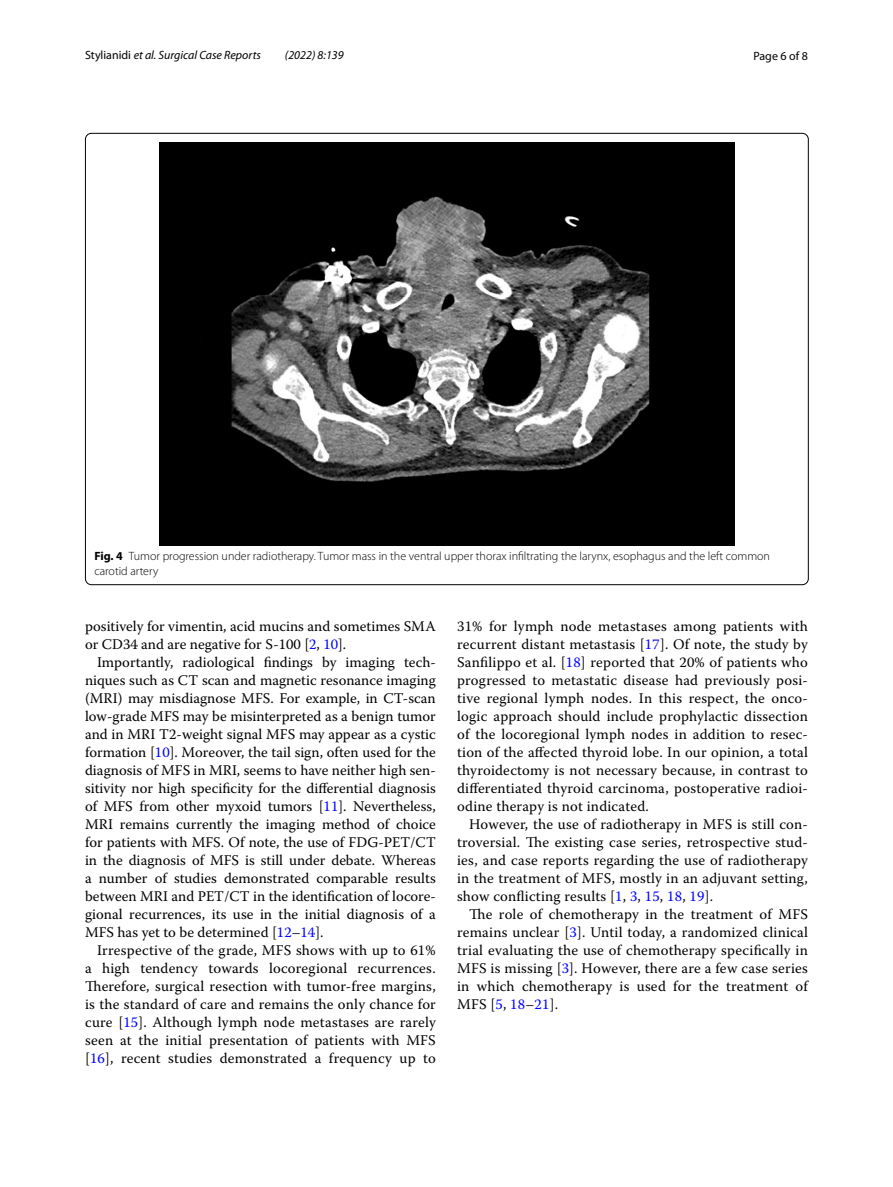
<style>
.page{position:relative;width:893px;height:1187px;background:#fff}
.page>*{position:absolute;margin:0;border:0;box-sizing:border-box;transform-origin:0 0}
.t1{font:14.7px/18px "Warnock Pro";letter-spacing:.015em;color:#000;text-align:justify}
.t2{font:300 12px/15px "Myriad Pro";color:#000}
.t3{font:italic 12px "Myriad Pro";color:#000}
.t4{font:12px "Myriad Pro";color:#000}
.s1{font-style:normal}
.s2{font-weight:700}
.s3{color:#00f}
</style>
<div class="page">
<img style="left:160px;top:142px;width:574px;height:403px">
<p class="t3" style="left:85px;top:48px;width:177px"><span class="s1">Stylianidi</span> et al. Surgical Case Reports</p>
<p class="t3" style="left:285px;top:48px;width:60px">(2022) 8:139</p>
<p class="t4" style="left:753px;top:48px;width:56px">Page 6 of 8</p>
<p class="t2" style="left:94px;top:549px;width:677px"><span class="s2">Fig. 4</span> Tumor progression under radiotherapy. Tumor mass in the ventral upper thorax infiltrating the larynx, esophagus and the left common carotid artery</p>
<p class="t1" style="left:85px;top:616px;width:352px">positively for vimentin, acid mucins and sometimes SMA or CD34 and are negative for S-100 [<span class="s3">2</span>, <span class="s3">10</span>].</p>
<p class="t1" style="left:85px;top:652px;width:352px;text-indent:12px">Importantly, radiological findings by imaging tech&shy;niques such as CT scan and magnetic resonance imaging (MRI) may misdiagnose MFS. For example, in CT-scan low-grade MFS may be misinterpreted as a benign tumor and in MRI T2-weight signal MFS may appear as a cystic formation [<span class="s3">10</span>]. Moreover, the tail sign, often used for the diagnosis of MFS in MRI, seems to have neither high sen&shy;sitivity nor high specificity for the differential diagnosis of MFS from other myxoid tumors [<span class="s3">11</span>]. Nevertheless, MRI remains currently the imaging method of choice for patients with MFS. Of note, the use of FDG-PET/CT in the diagnosis of MFS is still under debate. Whereas a number of studies demonstrated comparable results between MRI and PET/CT in the identification of locore&shy;gional recurrences, its use in the initial diagnosis of a MFS has yet to be determined [<span class="s3">12</span>–<span class="s3">14</span>].</p>
<p class="t1" style="left:85px;top:940px;width:352px;text-indent:12px">Irrespective of the grade, MFS shows with up to 61% a high tendency towards locoregional recurrences.<br>Therefore, surgical resection with tumor-free margins, is the standard of care and remains the only chance for cure [<span class="s3">15</span>]. Although lymph node metastases are rarely seen at the initial presentation of patients with MFS [<span class="s3">16</span>], recent studies demonstrated a frequency up to</p>
<p class="t1" style="left:457px;top:616px;width:352px">31% for lymph node metastases among patients with recurrent distant metastasis [<span class="s3">17</span>]. Of note, the study by Sanfilippo et al. [<span class="s3">18</span>] reported that 20% of patients who progressed to metastatic disease had previously posi&shy;tive regional lymph nodes. In this respect, the onco&shy;logic approach should include prophylactic dissection of the locoregional lymph nodes in addition to resec&shy;tion of the affected thyroid lobe. In our opinion, a total thyroidectomy is not necessary because, in contrast to differentiated thyroid carcinoma, postoperative radioi&shy;odine therapy is not indicated.</p>
<p class="t1" style="left:457px;top:814px;width:352px;text-indent:12px">However, the use of radiotherapy in MFS is still con&shy;troversial. The existing case series, retrospective stud&shy;ies, and case reports regarding the use of radiotherapy in the treatment of MFS, mostly in an adjuvant setting, show conflicting results [<span class="s3">1</span>, <span class="s3">3</span>, <span class="s3">15</span>, <span class="s3">18</span>, <span class="s3">19</span>].</p>
<p class="t1" style="left:457px;top:904px;width:352px;text-indent:12px">The role of chemotherapy in the treatment of MFS remains unclear [<span class="s3">3</span>]. Until today, a randomized clinical trial evaluating the use of chemotherapy specifically in MFS is missing [<span class="s3">3</span>]. However, there are a few case series in which chemotherapy is used for the treatment of MFS [<span class="s3">5</span>, <span class="s3">18</span>–<span class="s3">21</span>].</p>
</div>
